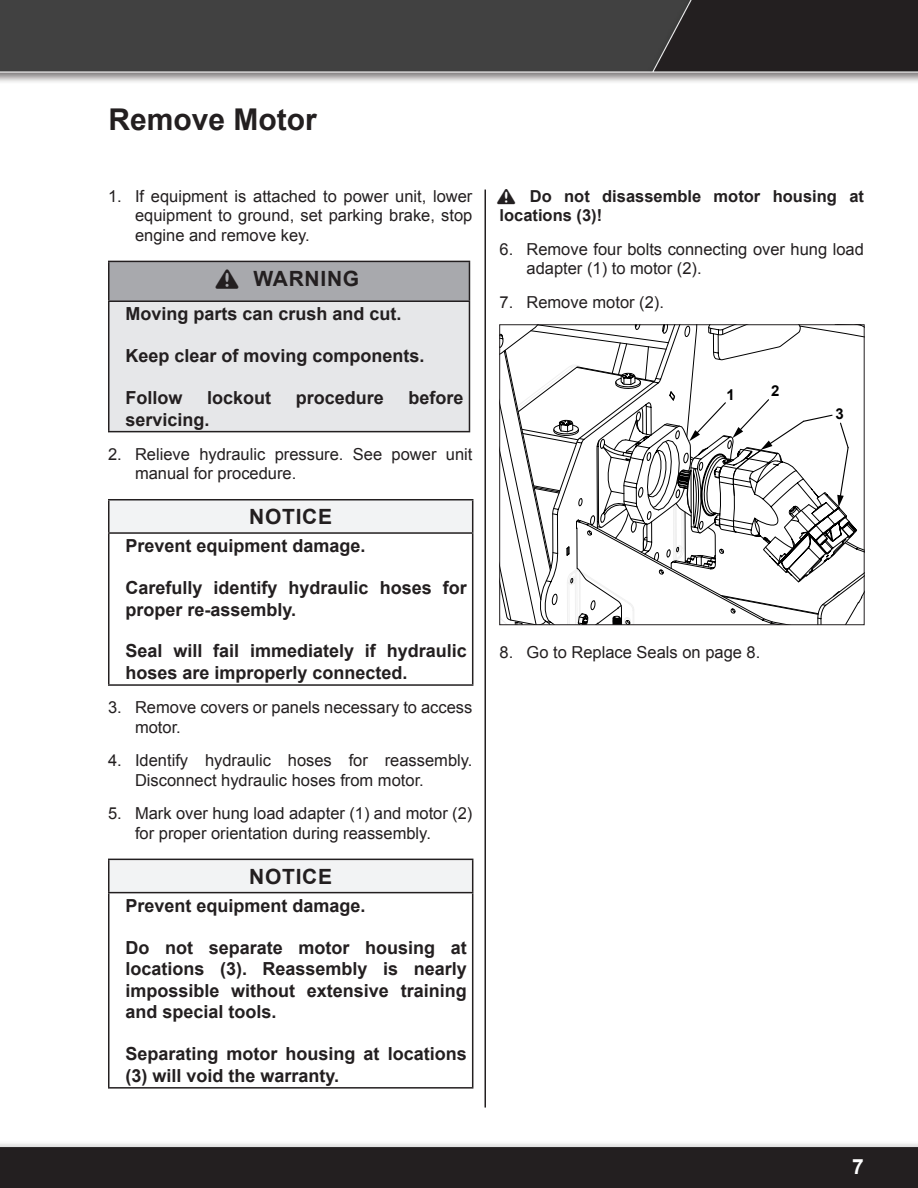
<style>
.page{position:relative;width:918px;height:1188px;background:#fff}
.page>*{position:absolute;margin:0;border:0;box-sizing:border-box;transform-origin:0 0}
.Page_Heading{font:700 30px "Arial";color:#231f20}
.Notice{font:700 21px "Arial";letter-spacing:.035em;color:#231f20}
.Warnings{font:700 21px "Arial";letter-spacing:.035em;color:#231f20}
.t1{font:700 21px "Arial";color:#fff}
.Warning_Text{font:700 18px/21.6px "Arial";color:#231f20}
.t2{font:16.5px/19.8px "Arial";color:#231f20}
.Regular_Text{font:700 16.5px/19.8px "Arial";color:#231f20}
.t3{font:700 15px "Arial";color:#000}
.s1{font-family:"Warning Box";font-weight:400}
</style>
<div class="page">
<img style="left:0;top:0;width:918px;height:1188px">
<hr style="left:484px;top:190px;width:2px;height:918px;background:#231f20">
<div style="left:109px;top:261px;width:360px;height:40px;background:#a8a9ad"></div>
<div style="left:109px;top:301px;width:360px;height:131px;background:#e6e7e9"></div>
<hr style="left:108px;top:261px;width:362px;height:1px;background:#231f20">
<hr style="left:108px;top:262px;width:2px;height:38px;background:#231f20">
<hr style="left:469px;top:262px;width:1px;height:38px;background:#231f20">
<hr style="left:108px;top:300px;width:362px;height:2px;background:#231f20">
<hr style="left:108px;top:302px;width:2px;height:129px;background:#231f20">
<hr style="left:469px;top:302px;width:1px;height:129px;background:#231f20">
<hr style="left:108px;top:431px;width:362px;height:1px;background:#231f20">
<div style="left:109px;top:500px;width:364px;height:33px;background:#f2f3f4"></div>
<hr style="left:108px;top:534px;width:2px;height:150px;background:#231f20">
<hr style="left:472px;top:534px;width:1px;height:150px;background:#231f20">
<hr style="left:108px;top:684px;width:365px;height:2px;background:#231f20">
<hr style="left:108px;top:499px;width:365px;height:1px;background:#231f20">
<hr style="left:108px;top:500px;width:2px;height:32px;background:#231f20">
<hr style="left:472px;top:500px;width:1px;height:32px;background:#231f20">
<hr style="left:108px;top:532px;width:365px;height:2px;background:#231f20">
<div style="left:109px;top:859px;width:364px;height:34px;background:#f2f3f4"></div>
<hr style="left:108px;top:893px;width:2px;height:194px;background:#231f20">
<hr style="left:472px;top:893px;width:1px;height:194px;background:#231f20">
<hr style="left:108px;top:1087px;width:365px;height:2px;background:#231f20">
<hr style="left:108px;top:859px;width:365px;height:1px;background:#231f20">
<hr style="left:108px;top:860px;width:2px;height:32px;background:#231f20">
<hr style="left:472px;top:860px;width:1px;height:32px;background:#231f20">
<hr style="left:108px;top:892px;width:365px;height:1px;background:#231f20">
<svg style="left:500px;top:327px;width:364px;height:361px"></svg>
<div style="left:500px;top:325px;width:364px;height:300px;border:1px solid #231f20"></div>
<p class="Page_Heading" style="left:109px;top:99px;width:210px">Remove Motor</p>
<p class="t2" style="left:135px;top:186px;width:339px;text-align:justify;text-indent:-27px">1. If equipment is attached to power unit, lower equipment to ground, set parking brake, stop engine and remove key.</p>
<p class="Warnings" style="left:219px;top:264px;width:142px"><span class="s1">^</span> WARNING</p>
<p class="Warning_Text" style="left:126px;top:303px;width:278px">Moving parts can crush and cut.</p>
<p class="Warning_Text" style="left:126px;top:345px;width:301px">Keep clear of moving components.</p>
<p class="Warning_Text" style="left:126px;top:387px;width:59px">Follow</p>
<p class="Warning_Text" style="left:207px;top:387px;width:66px">lockout</p>
<p class="Warning_Text" style="left:296px;top:387px;width:90px">procedure</p>
<p class="Warning_Text" style="left:408px;top:387px;width:57px">before</p>
<p class="Warning_Text" style="left:126px;top:409px;width:86px">servicing.</p>
<p class="t2" style="left:135px;top:444px;width:339px;text-indent:-27px">2. Relieve hydraulic pressure. See power unit manual for procedure.</p>
<p class="Notice" style="left:249px;top:502px;width:85px">NOTICE</p>
<p class="Warning_Text" style="left:126px;top:535px;width:242px">Prevent equipment damage.</p>
<p class="Warning_Text" style="left:126px;top:577px;width:343px">Carefully identify hydraulic hoses for proper re-assembly.</p>
<p class="Warning_Text" style="left:126px;top:641px;width:343px">Seal will fail immediately if hydraulic hoses are improperly connected.</p>
<p class="t2" style="left:135px;top:697px;width:339px;text-indent:-27px">3. Remove covers or panels necessary to access motor.</p>
<p class="t2" style="left:135px;top:750px;width:339px;text-indent:-27px">4. Identify hydraulic hoses for reassembly.<br>Disconnect hydraulic hoses from motor.</p>
<p class="t2" style="left:135px;top:803px;width:339px;text-indent:-27px">5. Mark over hung load adapter (1) and motor (2) for proper orientation during reassembly.</p>
<p class="Notice" style="left:249px;top:861px;width:85px">NOTICE</p>
<p class="Warning_Text" style="left:126px;top:895px;width:242px">Prevent equipment damage.</p>
<p class="Warning_Text" style="left:126px;top:937px;width:343px;text-align:justify">Do not separate motor housing at locations (3). Reassembly is nearly impossible without extensive training and special tools.</p>
<p class="Warning_Text" style="left:126px;top:1043px;width:343px">Separating motor housing at locations (3) will void the warranty.</p>
<p class="Regular_Text" style="left:500px;top:186px;width:366px"><span class="s1">^</span> Do not disassemble motor housing at locations (3)!</p>
<p class="t2" style="left:526px;top:239px;width:339px;text-indent:-27px">6. Remove four bolts connecting over hung load adapter (1) to motor (2).</p>
<p class="t2" style="left:500px;top:292px;width:166px">7. Remove motor (2).</p>
<p class="t3" style="left:727px;top:384px;width:10px">1</p>
<p class="t3" style="left:771px;top:380px;width:10px">2</p>
<p class="t3" style="left:836px;top:403px;width:10px">3</p>
<p class="t2" style="left:500px;top:642px;width:262px">8. Go to Replace Seals on page 8.</p>
<p class="t1" style="left:852px;top:1151px;width:13px">7</p>
</div>
